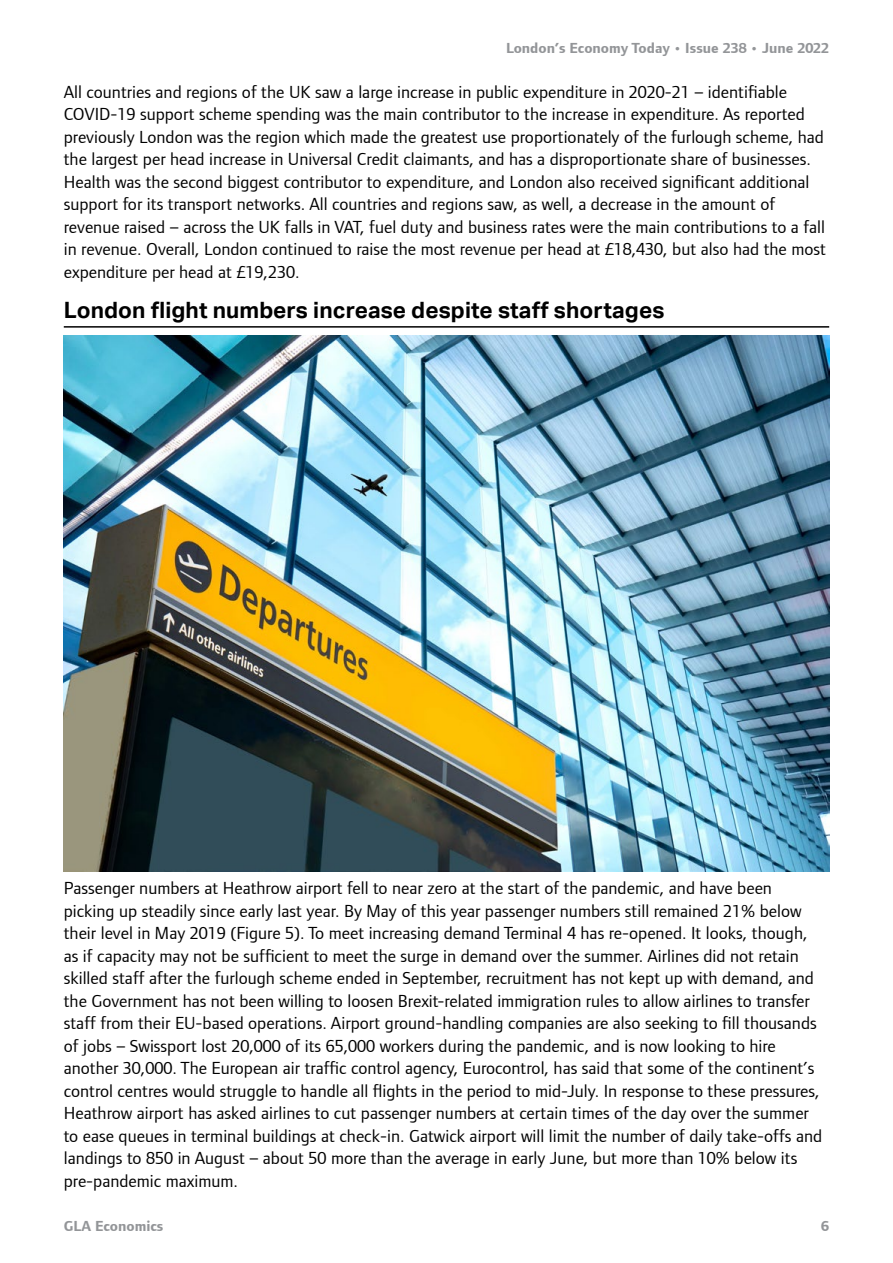
<style>
.page{position:relative;width:893px;height:1263px;background:#fff}
.page>*{position:absolute;margin:0;border:0;box-sizing:border-box;transform-origin:0 0}
.Heading_2_underline{font:700 22.5px "Aktiv Grotesk";letter-spacing:.005em;color:#000}
.Body_text{font:18px/22.5px "Foundry Form Sans";color:#000}
.t1{font:700 15px "Foundry Form Sans";color:#939598}
</style>
<div class="page">
<hr style="left:64px;top:326px;width:765px;height:2px;background:#000">
<img style="left:64px;top:336px;width:765px;height:536px">
<p class="t1" style="left:506px;top:40px;width:325px">London’s Economy Today • Issue 238 • June 2022</p>
<p class="Body_text" style="left:64px;top:80px;width:764px">All countries and regions of the UK saw a large increase in public expenditure in 2020-21 – identifiable COVID-19 support scheme spending was the main contributor to the increase in expenditure. As reported previously London was the region which made the greatest use proportionately of the furlough scheme, had the largest per head increase in Universal Credit claimants, and has a disproportionate share of businesses.<br>Health was the second biggest contributor to expenditure, and London also received significant additional support for its transport networks. All countries and regions saw, as well, a decrease in the amount of revenue raised – across the UK falls in VAT, fuel duty and business rates were the main contributions to a fall in revenue. Overall, London continued to raise the most revenue per head at £18,430, but also had the most expenditure per head at £19,230.</p>
<p class="Heading_2_underline" style="left:64px;top:297px;width:602px">London flight numbers increase despite staff shortages</p>
<p class="Body_text" style="left:64px;top:877px;width:760px">Passenger numbers at Heathrow airport fell to near zero at the start of the pandemic, and have been picking up steadily since early last year. By May of this year passenger numbers still remained 21% below their level in May 2019 (Figure 5). To meet increasing demand Terminal 4 has re-opened. It looks, though, as if capacity may not be sufficient to meet the surge in demand over the summer. Airlines did not retain skilled staff after the furlough scheme ended in September, recruitment has not kept up with demand, and the Government has not been willing to loosen Brexit-related immigration rules to allow airlines to transfer staff from their EU-based operations. Airport ground-handling companies are also seeking to fill thousands of jobs – Swissport lost 20,000 of its 65,000 workers during the pandemic, and is now looking to hire another 30,000. The European air traffic control agency, Eurocontrol, has said that some of the continent’s control centres would struggle to handle all flights in the period to mid-July. In response to these pressures, Heathrow airport has asked airlines to cut passenger numbers at certain times of the day over the summer to ease queues in terminal buildings at check-in. Gatwick airport will limit the number of daily take-offs and landings to 850 in August – about 50 more than the average in early June, but more than 10% below its pre-pandemic maximum.</p>
<p class="t1" style="left:64px;top:1218px;width:101px">GLA Economics</p>
<p class="t1" style="left:821px;top:1218px;width:9px">6</p>
</div>
